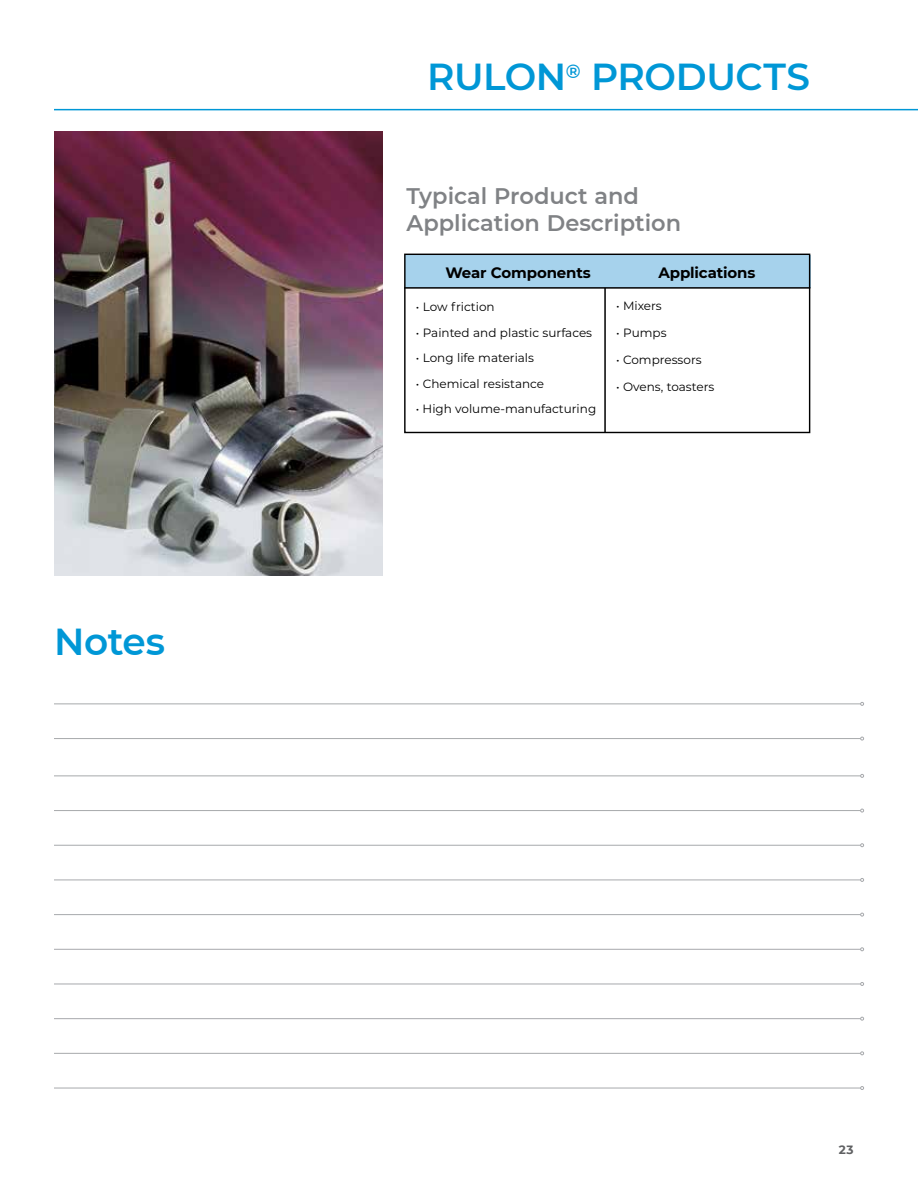
<style>
.page{position:relative;width:918px;height:1188px;background:#fff}
.page>*{position:absolute;margin:0;border:0;box-sizing:border-box;transform-origin:0 0}
.t1{font:600 37.5px "Montserrat";letter-spacing:-.01em;color:#0097d6}
.t2{font:600 22.5px/27px "Montserrat";color:#808285}
.t3{font:700 15px "Montserrat";letter-spacing:-.01em;color:#000}
.t4{font:12px "Montserrat";color:#000}
.t5{font:700 12px "Montserrat";color:#5f6062}
</style>
<div class="page">
<img style="left:54px;top:132px;width:329px;height:444px">
<div style="left:405px;top:255px;width:405px;height:33px;background:#a6d2ec"></div>
<div style="left:404px;top:254px;width:406px;height:179px;border:1px solid #000"></div>
<hr style="left:604px;top:288px;width:2px;height:145px;background:#000">
<hr style="left:404px;top:287px;width:406px;height:2px;background:#000">
<hr style="left:54px;top:109px;width:864px;height:1px;background:#0097d6">
<hr style="left:54px;top:776px;width:807px;height:1px;background:#a7a9ac">
<svg style="left:860px;top:774px;width:4px;height:4px"></svg>
<hr style="left:54px;top:704px;width:807px;height:1px;background:#a7a9ac">
<svg style="left:860px;top:702px;width:4px;height:4px"></svg>
<hr style="left:54px;top:810px;width:807px;height:1px;background:#a7a9ac">
<hr style="left:54px;top:738px;width:807px;height:1px;background:#a7a9ac">
<hr style="left:54px;top:845px;width:807px;height:1px;background:#a7a9ac">
<svg style="left:860px;top:843px;width:4px;height:4px"></svg>
<hr style="left:54px;top:880px;width:807px;height:1px;background:#a7a9ac">
<svg style="left:860px;top:878px;width:4px;height:4px"></svg>
<hr style="left:54px;top:914px;width:807px;height:1px;background:#a7a9ac">
<hr style="left:54px;top:949px;width:807px;height:1px;background:#a7a9ac">
<svg style="left:860px;top:947px;width:4px;height:4px"></svg>
<hr style="left:54px;top:984px;width:807px;height:1px;background:#a7a9ac">
<svg style="left:860px;top:982px;width:4px;height:4px"></svg>
<hr style="left:54px;top:1018px;width:807px;height:1px;background:#a7a9ac">
<svg style="left:860px;top:1017px;width:4px;height:4px"></svg>
<hr style="left:54px;top:1053px;width:807px;height:1px;background:#a7a9ac">
<svg style="left:860px;top:1051px;width:4px;height:4px"></svg>
<hr style="left:54px;top:1088px;width:807px;height:1px;background:#a7a9ac">
<svg style="left:860px;top:1086px;width:4px;height:4px"></svg>
<h1 class="t1" style="left:54px;top:616px;width:113px">Notes</h1>
<h1 class="t1" style="left:427px;top:50px;width:384px">RULON<sup>®</sup> PRODUCTS</h1>
<h2 class="t2" style="left:406px;top:182px;width:276px">Typical Product and<br>Application Description</h2>
<p class="t3" style="left:446px;top:262px;width:147px">Wear Components</p>
<p class="t3" style="left:659px;top:262px;width:98px">Applications</p>
<p class="t4" style="left:416px;top:299px;width:80px">• Low friction</p>
<p class="t4" style="left:416px;top:324px;width:178px">• Painted and plastic surfaces</p>
<p class="t4" style="left:416px;top:350px;width:120px">• Long life materials</p>
<p class="t4" style="left:416px;top:375px;width:130px">• Chemical resistance</p>
<p class="t4" style="left:416px;top:401px;width:182px">• High volume‑manufacturing</p>
<p class="t4" style="left:616px;top:298px;width:47px">• Mixers</p>
<p class="t4" style="left:616px;top:325px;width:52px">• Pumps</p>
<p class="t4" style="left:616px;top:352px;width:87px">• Compressors</p>
<p class="t4" style="left:616px;top:379px;width:100px">• Ovens, toasters</p>
<p class="t5" style="left:839px;top:1141px;width:16px">23</p>
</div>
